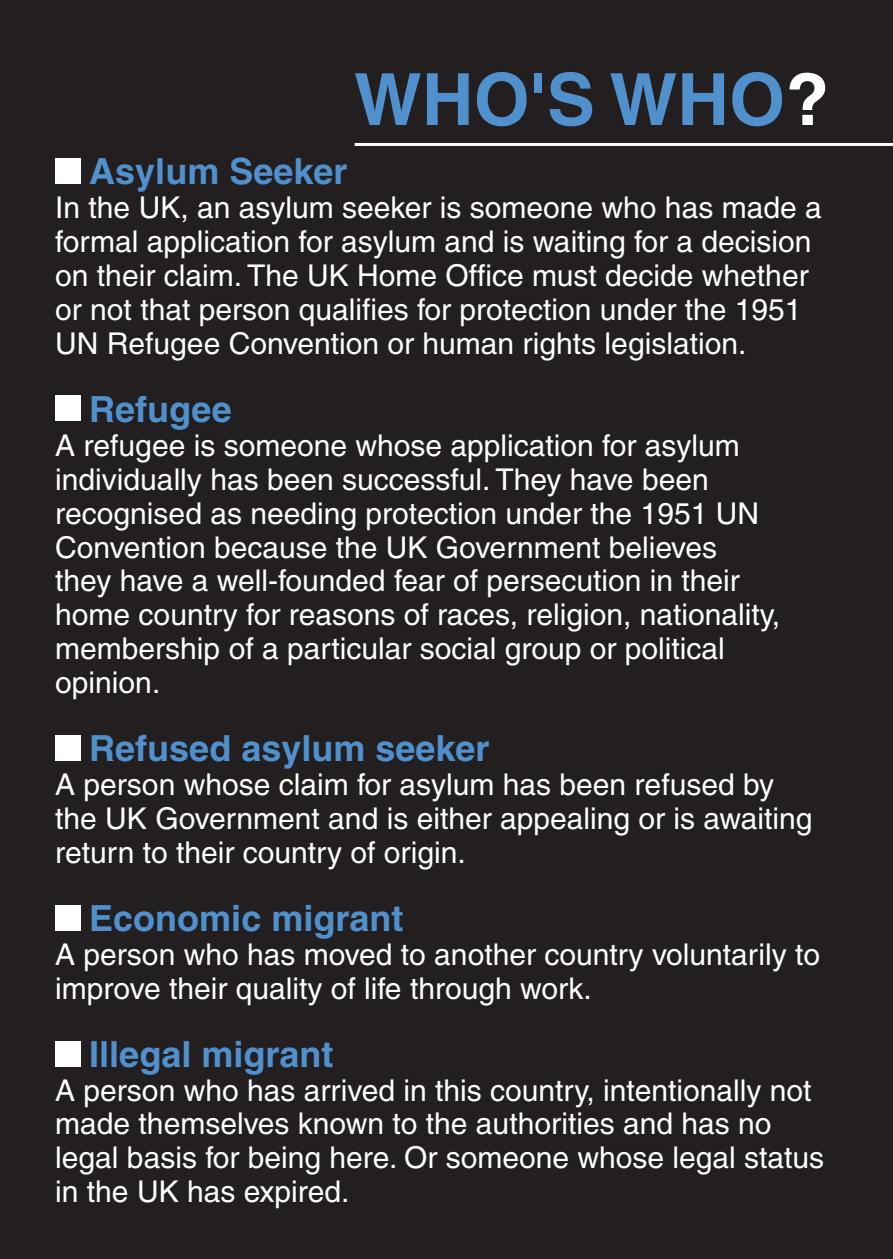
<style>
.page{position:relative;width:893px;height:1259px;background:#231f20}
.page>*{position:absolute;margin:0;border:0;box-sizing:border-box;transform-origin:0 0}
.t1{font:700 72px "Helvetica";color:#5090cc}
.t2{font:700 36px "Helvetica";color:#5090cc}
.t3{font:30px/33.9px "Helvetica CE";color:#fff}
.s1{color:#fff}
</style>
<div class="page">
<hr style="left:355px;top:143px;width:538px;height:3px;background:#fff">
<div style="left:55px;top:159px;width:26px;height:25px;background:#fff"></div>
<div style="left:55px;top:395px;width:26px;height:25px;background:#fff"></div>
<div style="left:55px;top:735px;width:26px;height:26px;background:#fff"></div>
<div style="left:55px;top:904px;width:26px;height:26px;background:#fff"></div>
<div style="left:55px;top:1041px;width:26px;height:25px;background:#fff"></div>
<p class="t1" style="left:354px;top:56px;width:477px">WHO'S WHO<span class="s1">?</span></p>
<p class="t2" style="left:89px;top:150px;width:260px">Asylum Seeker</p>
<p class="t3" style="left:55px;top:191px;width:768px">In the UK, an asylum seeker is someone who has made a formal application for asylum and is waiting for a decision on their claim. The UK Home Office must decide whether or not that person qualifies for protection under the 1951<br>UN Refugee Convention or human rights legislation.</p>
<p class="t2" style="left:89px;top:387px;width:144px">Refugee</p>
<p class="t3" style="left:55px;top:428px;width:726px">A refugee is someone whose application for asylum individually has been successful. They have been recognised as needing protection under the 1951 UN Convention because the UK Government believes they have a well-founded fear of persecution in their home country for reasons of races, religion, nationality, membership of a particular social group or political opinion.</p>
<p class="t2" style="left:89px;top:726px;width:402px">Refused asylum seeker</p>
<p class="t3" style="left:55px;top:767px;width:759px">A person whose claim for asylum has been refused by the UK Government and is either appealing or is awaiting return to their country of origin.</p>
<p class="t2" style="left:89px;top:896px;width:316px">Economic migrant</p>
<p class="t3" style="left:55px;top:937px;width:766px">A person who has moved to another country voluntarily to improve their quality of life through work.</p>
<p class="t2" style="left:89px;top:1032px;width:246px">Illegal migrant</p>
<p class="t3" style="left:55px;top:1073px;width:770px">A person who has arrived in this country, intentionally not made themselves known to the authorities and has no legal basis for being here. Or someone whose legal status in the UK has expired.</p>
</div>
